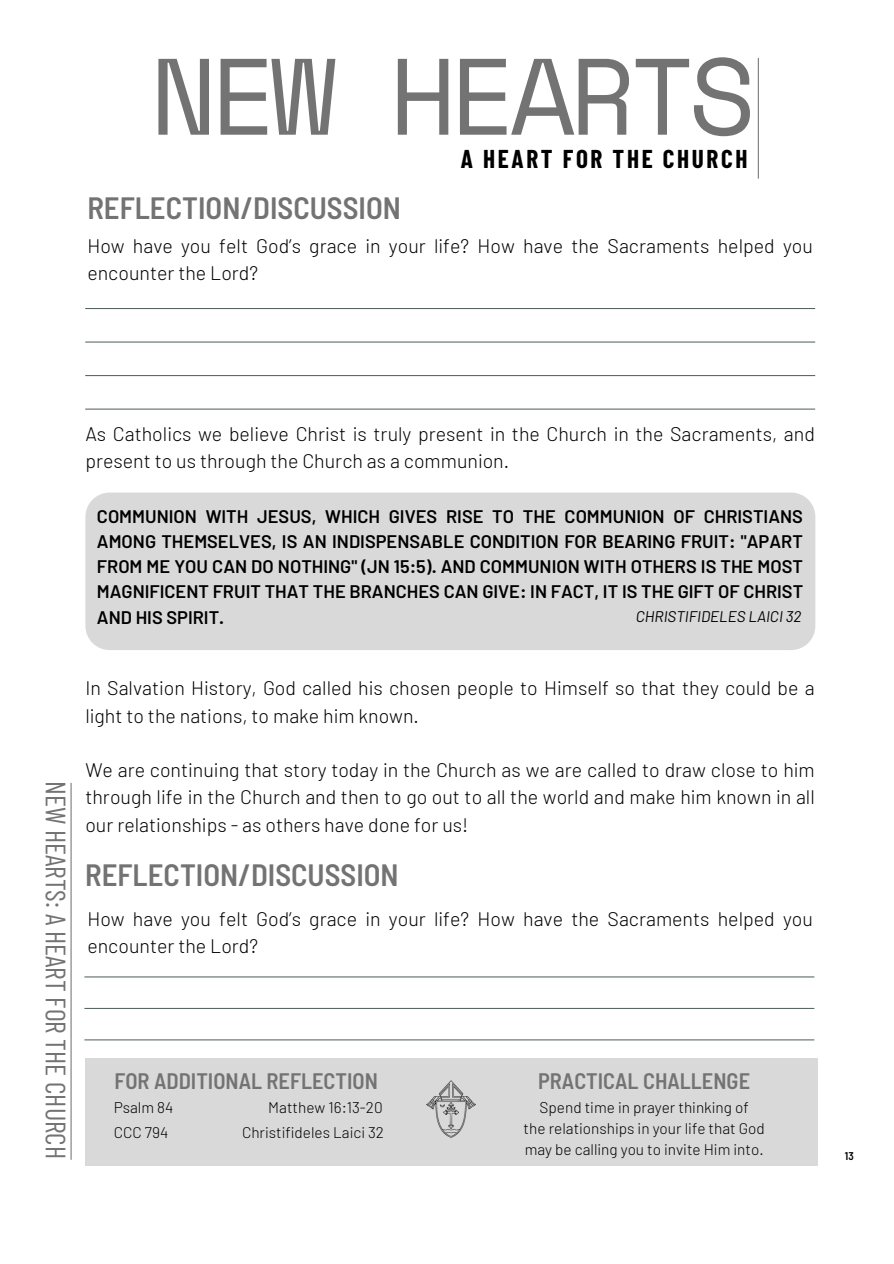
<style>
.page{position:relative;width:894px;height:1264px;background:#fff}
.page>*{position:absolute;margin:0;border:0;box-sizing:border-box;transform-origin:0 0}
.t1{font:108.3px "Space Mono";letter-spacing:-.06em;color:#737373}
.t2{font:600 semi-condensed 30.75px "Barlow";color:#737373}
.t3{font:28.05px "Barlow Condensed";color:#737373}
.t4{font:700 25.2px "Barlow Condensed";letter-spacing:.105em;color:#000}
.t5{font:600 semi-condensed 22.35px "Barlow";color:#737373}
.t6{font:300 19.65px/27.3px "Barlow";color:#000}
.t7{font:600 18.15px/25.2px "Barlow";color:#000;text-align:justify}
.t8{font:300 15.45px/24.8px "Barlow";color:#000}
.t9{font:italic 15.45px "Barlow";color:#000}
.t10{font:600 semi-condensed 11.25px "Barlow";color:#000}
</style>
<div class="page">
<hr style="left:757px;top:58px;width:1px;height:121px;background:#737373">
<div style="left:85px;top:492px;width:730px;height:158px;background:#d9d9d9;border-radius:24px"></div>
<hr style="left:85px;top:308px;width:730px;height:1px;background:#556262">
<hr style="left:85px;top:341px;width:730px;height:1px;background:#556262">
<hr style="left:85px;top:375px;width:730px;height:1px;background:#556262">
<hr style="left:84px;top:976px;width:730px;height:1px;background:#556262">
<hr style="left:84px;top:1007px;width:730px;height:1px;background:#556262">
<hr style="left:84px;top:1039px;width:730px;height:1px;background:#556262">
<hr style="left:85px;top:408px;width:730px;height:1px;background:#556262">
<hr style="left:70px;top:782px;width:2px;height:377px;background:#737373">
<div style="left:85px;top:1057px;width:732px;height:107px;background:#d9d9d9"></div>
<img style="left:426px;top:1080px;width:49px;height:58px">
<h1 class="t1" style="left:150px;top:13px;width:606px">NEW HEARTS</h1>
<p class="t4" style="left:461px;top:143px;width:288px">A HEART FOR THE CHURCH</p>
<h2 class="t2" style="left:87px;top:189px;width:315px">REFLECTION/DISCUSSION</h2>
<p class="t6" style="left:87px;top:231px;width:726px">How have you felt God’s grace in your life? How have the Sacraments helped you encounter the Lord?</p>
<p class="t6" style="left:85px;top:419px;width:730px">As Catholics we believe Christ is truly present in the Church in the Sacraments, and present to us through the Church as a communion.</p>
<p class="t7" style="left:97px;top:503px;width:707px">COMMUNION WITH JESUS, WHICH GIVES RISE TO THE COMMUNION OF CHRISTIANS AMONG THEMSELVES, IS AN INDISPENSABLE CONDITION FOR BEARING FRUIT: "APART FROM ME YOU CAN DO NOTHING" (JN 15:5). AND COMMUNION WITH OTHERS IS THE MOST MAGNIFICENT FRUIT THAT THE BRANCHES CAN GIVE: IN FACT, IT IS THE GIFT OF CHRIST AND HIS SPIRIT.</p>
<p class="t9" style="left:635px;top:607px;width:167px">CHRISTIFIDELES LAICI 32</p>
<h3 class="t3" style="left:74px;top:780px;width:380px;rotate:90deg">NEW HEARTS: A HEART FOR THE CHURCH</h3>
<p class="t6" style="left:85px;top:673px;width:730px">In Salvation History, God called his chosen people to Himself so that they could be a light to the nations, to make him known.</p>
<p class="t6" style="left:85px;top:755px;width:730px;text-align:justify">We are continuing that story today in the Church as we are called to draw close to him through life in the Church and then to go out to all the world and make him known in all our relationships - as others have done for us!</p>
<h2 class="t2" style="left:85px;top:854px;width:315px">REFLECTION/DISCUSSION</h2>
<p class="t6" style="left:87px;top:904px;width:726px">How have you felt God’s grace in your life? How have the Sacraments helped you encounter the Lord?</p>
<p class="t5" style="left:114px;top:1066px;width:265px">FOR ADDITIONAL REFLECTION</p>
<p class="t5" style="left:538px;top:1066px;width:213px">PRACTICAL CHALLENGE</p>
<p class="t8" style="left:523px;top:1096px;width:242px;line-height:21px;text-align:center">Spend time in prayer thinking of<br>the relationships in your life that God may be calling you to invite Him into.</p>
<p class="t8" style="left:114px;top:1094px;width:61px">Psalm 84<br>CCC 794</p>
<p class="t8" style="left:242px;top:1094px;width:143px;text-align:right">Matthew 16:13-20<br>Christifideles Laici 32</p>
<p class="t10" style="left:844px;top:1148px;width:10px">13</p>
</div>
